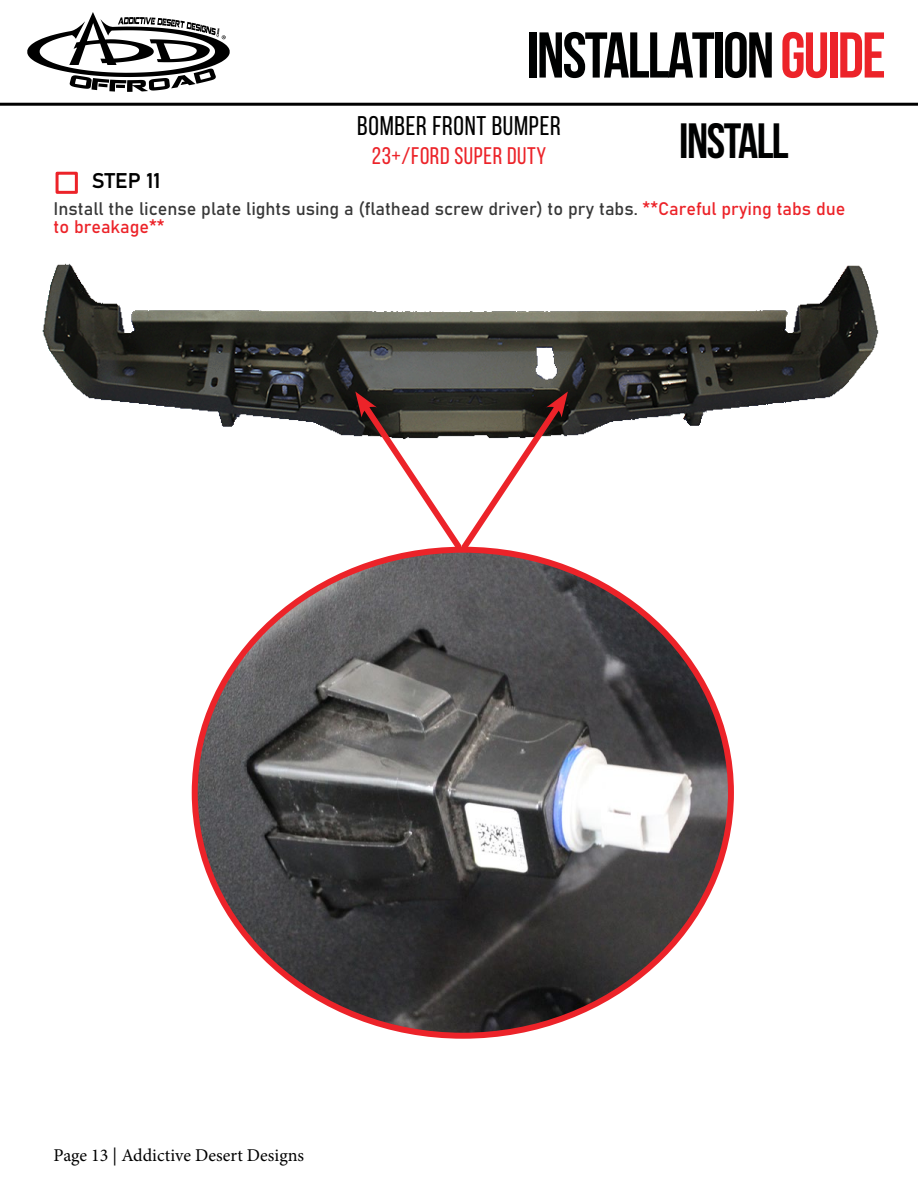
<style>
.page{position:relative;width:918px;height:1188px;background:#fff}
.page>*{position:absolute;margin:0;border:0;box-sizing:border-box;transform-origin:0 0}
.t1{font:700 64.5px "Bebas Neue";letter-spacing:-.03em;color:#000101}
.t2{font:700 49.5px "Bebas Neue";letter-spacing:-.03em;color:#000101}
.t3{font:27px "Bebas Neue";letter-spacing:.025em;color:#000}
.t4{font:24px "Bebas Neue";letter-spacing:.025em;color:#ec2329}
.t5{font:21px "Bahnschrift";color:#000}
.t6{font:18px/18px "Bahnschrift";color:#383838}
.t7{font:18px "Minion Pro";color:#000}
.s1{color:#ec2329}
</style>
<div class="page">
<hr style="left:0;top:103px;width:918px;height:3px;background:#000">
<svg style="left:27px;top:12px;width:203px;height:80px"></svg>
<div style="left:56px;top:172px;width:22px;height:22px;border:3px solid #ec2329"></div>
<img style="left:42px;top:263px;width:837px;height:174px">
<img style="left:195px;top:555px;width:536px;height:481px">
<svg style="left:355px;top:392px;width:213px;height:163px"></svg>
<h1 class="t1" style="left:527px;top:20px;width:361px">INSTALLATION<span class="s1">GUIDE</span></h1>
<h3 class="t3" style="left:357px;top:111px;width:205px">BOMBER FRONT BUMPER</h3>
<h3 class="t4" style="left:372px;top:143px;width:176px">23+/FORD SUPER DUTY</h3>
<h2 class="t2" style="left:679px;top:114px;width:111px">INSTALL</h2>
<p class="t5" style="left:92px;top:165px;width:70px">STEP 11</p>
<p class="t6" style="left:54px;top:199px;width:793px">Install the license plate lights using a (flathead screw driver) to pry tabs. <span class="s1">**Careful prying tabs due to breakage**</span></p>
<p class="t7" style="left:54px;top:1143px;width:252px">Page 13 | Addictive Desert Designs</p>
</div>
